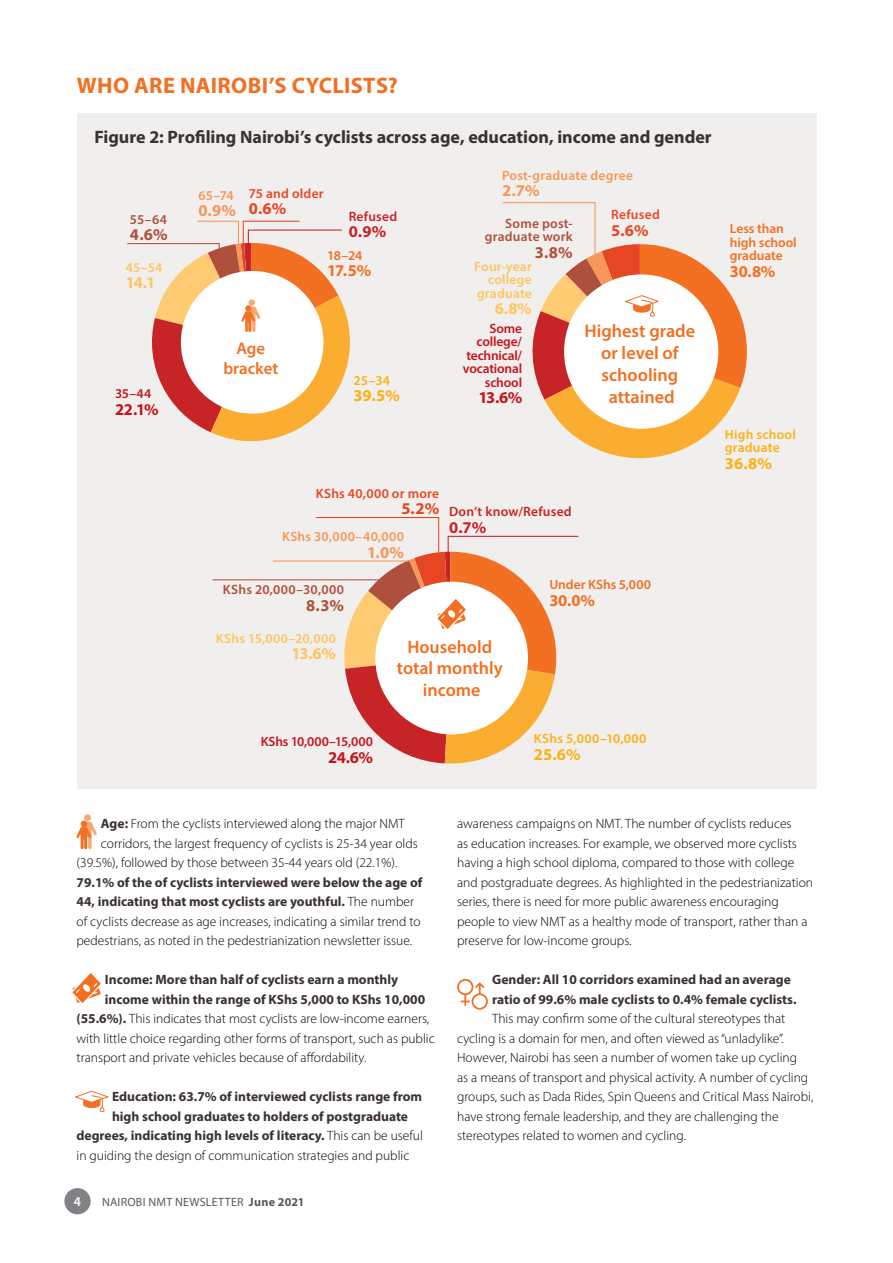
<style>
.page{position:relative;width:893px;height:1263px;background:#fff}
.page>*{position:absolute;margin:0;border:0;box-sizing:border-box;transform-origin:0 0}
.t1{font:700 22.5px "Myriad Pro";letter-spacing:.015em;color:#f36f21}
.t2{font:600 18.15px/21.8px "Myriad Pro";color:#f36f21;text-align:center}
.t3{font:700 18px "Myriad Pro";color:#3a3230}
.t4{font:600 18px/21.6px "Myriad Pro";color:#f36f21;text-align:center}
.t5{font:600 16.8px/20.2px "Myriad Pro";color:#f36f21;text-align:center}
.t6{font:700 16.5px "Myriad Pro";color:#f36f21}
.t7{font:700 16.5px "Myriad Pro";color:#fcb116}
.t8{font:700 16.5px "Myriad Pro";color:#c4161c}
.t9{font:700 16.5px "Myriad Pro";color:#fec561}
.t10{font:700 16.5px "Myriad Pro";color:#af503d}
.t11{font:700 16.5px "Myriad Pro";color:#f7975b}
.t12{font:700 16.5px "Myriad Pro";color:#e74622}
.t13{font:700 16.5px "Myriad Pro";color:#e84722}
.t14{font:700 16.5px "Myriad Pro";color:#c72427}
.t15{font:300 13.5px/19.5px "Myriad Pro";color:#000}
.t16{font:700 13.5px/19.5px "Myriad Pro";color:#3a3230}
.t17{font:600 13.5px/13.5px "Myriad Pro";letter-spacing:-.015em;color:#c4161c;text-align:right}
.t18{font:600 13.5px/13.5px "Myriad Pro";letter-spacing:.015em;color:#fec561;text-align:right}
.t19{font:600 13.5px/13.5px "Myriad Pro";letter-spacing:-.005em;color:#f36f21}
.t20{font:600 13.5px/18.5px "Myriad Pro";letter-spacing:.02em;color:#c72427}
.t21{font:600 13.5px/13.5px "Myriad Pro";letter-spacing:.015em;color:#af503d;text-align:right}
.t22{font:600 13.5px "Myriad Pro";letter-spacing:.015em;color:#f7975b}
.t23{font:600 13.5px/13.5px "Myriad Pro";letter-spacing:.015em;color:#fcb116}
.t24{font:600 13.5px "Myriad Pro";letter-spacing:.02em;color:#e74622}
.t25{font:600 13.5px "Myriad Pro";letter-spacing:.02em;color:#e84722}
.t26{font:600 13.5px "Myriad Pro";color:#fff}
.t27{font:12px "Myriad Pro";letter-spacing:.02em;color:#58595b}
.s1{color:#e74622}
.s2{font-weight:700;font-size:16.5px;color:#e74622}
.s3{font-weight:700;color:#3a3230}
.s4{font-weight:300;color:#000}
.s5{font-weight:700}
</style>
<div class="page">
<div style="left:64px;top:1188px;width:27px;height:26px;background:#808285;border-radius:50%"></div>
<div style="left:84px;top:814px;width:7px;height:7px;background:#f9a771;border-radius:50%"></div>
<svg style="left:76px;top:822px;width:21px;height:27px"></svg>
<svg style="left:457px;top:979px;width:31px;height:31px"></svg>
<svg style="left:75px;top:1090px;width:34px;height:22px"></svg>
<svg style="left:72px;top:973px;width:29px;height:30px"></svg>
<div style="left:77px;top:113px;width:739px;height:675px;background:#f1efed"></div>
<svg style="left:127px;top:220px;width:223px;height:222px"></svg>
<svg style="left:502px;top:202px;width:245px;height:257px"></svg>
<hr style="left:273px;top:560px;width:140px;height:2px;background:#f7975b">
<hr style="left:213px;top:579px;width:194px;height:1px;background:#b0503e">
<svg style="left:315px;top:517px;width:264px;height:247px"></svg>
<h1 class="t1" style="left:77px;top:71px;width:323px">WHO ARE NAIROBI’S CYCLISTS?</h1>
<h3 class="t3" style="left:94px;top:125px;width:619px">Figure 2: Profiling Nairobi’s cyclists across age, education, income and gender</h3>
<p class="t21" style="left:130px;top:212px;width:39px">55–64</p>
<p class="t10" style="left:130px;top:224px;width:39px">4.6%</p>
<p class="t18" style="left:126px;top:260px;width:38px">45–54</p>
<p class="t9" style="left:126px;top:272px;width:31px">14.1</p>
<p class="t22" style="left:198px;top:187px;width:37px">65–74</p>
<p class="t11" style="left:198px;top:200px;width:39px">0.9%</p>
<p class="t24" style="left:249px;top:185px;width:76px">75 and older</p>
<p class="t12" style="left:249px;top:198px;width:39px">0.6%</p>
<p class="t20" style="left:349px;top:206px;width:50px">Refused</p>
<p class="t19" style="left:327px;top:248px;width:37px">18–24</p>
<p class="t6" style="left:327px;top:260px;width:46px">17.5%</p>
<p class="t5" style="left:223px;top:338px;width:56px">Age bracket</p>
<p class="t23" style="left:354px;top:373px;width:38px">25–34</p>
<p class="t17" style="left:115px;top:387px;width:38px">35–44</p>
<p class="t7" style="left:354px;top:385px;width:48px">39.5%</p>
<p class="t8" style="left:115px;top:398px;width:45px">22.1%</p>
<p class="t22" style="left:502px;top:167px;width:132px">Post-graduate degree</p>
<p class="t11" style="left:502px;top:180px;width:39px">2.7%</p>
<p class="t25" style="left:611px;top:206px;width:50px">Refused</p>
<p class="t13" style="left:611px;top:219px;width:39px">5.6%</p>
<p class="t21" style="left:485px;top:216px;width:89px">Some post&shy;graduate work</p>
<p class="t10" style="left:535px;top:241px;width:39px">3.8%</p>
<p class="t18" style="left:474px;top:259px;width:59px">Four-year college graduate</p>
<p class="t9" style="left:495px;top:298px;width:38px">6.8%</p>
<p class="t17" style="left:463px;top:321px;width:61px">Some college/ technical/ vocational school</p>
<p class="t8" style="left:478px;top:387px;width:45px">13.6%</p>
<h2 class="t2" style="left:584px;top:320px;width:112px">Highest grade or level of schooling attained</h2>
<p class="t20" style="left:401px;top:484px;width:172px;text-indent:-86px"><span class="s1">KShs 40,000 or more<br></span><span class="s2">5.2%</span> Don’t know/Refused</p>
<p class="t14" style="left:449px;top:516px;width:39px">0.7%</p>
<p class="t22" style="left:282px;top:528px;width:123px">KShs 30,000–40,000</p>
<p class="t11" style="left:367px;top:542px;width:39px">1.0%</p>
<p class="t21" style="left:223px;top:582px;width:123px">KShs 20,000–30,000</p>
<p class="t10" style="left:306px;top:594px;width:39px">8.3%</p>
<p class="t18" style="left:216px;top:631px;width:121px">KShs 15,000–20,000</p>
<p class="t9" style="left:291px;top:643px;width:46px">13.6%</p>
<h3 class="t4" style="left:397px;top:635px;width:108px">Household total monthly income</h3>
<p class="t19" style="left:549px;top:578px;width:103px">Under KShs 5,000</p>
<p class="t6" style="left:549px;top:590px;width:47px">30.0%</p>
<p class="t19" style="left:730px;top:221px;width:68px">Less than high school graduate</p>
<p class="t6" style="left:730px;top:260px;width:47px">30.8%</p>
<p class="t23" style="left:725px;top:427px;width:73px">High school graduate</p>
<p class="t7" style="left:725px;top:453px;width:49px">36.8%</p>
<p class="t17" style="left:261px;top:735px;width:114px">KShs 10,000–15,000</p>
<p class="t8" style="left:328px;top:746px;width:46px">24.6%</p>
<p class="t23" style="left:534px;top:732px;width:114px">KShs 5,000–10,000</p>
<p class="t7" style="left:534px;top:744px;width:48px">25.6%</p>
<p class="t15" style="left:101px;top:814px;width:305px"><span class="s3">Age:</span> From the cyclists interviewed along the major NMT</p>
<p class="t15" style="left:101px;top:833px;width:318px">corridors, the largest frequency of cyclists is 25-34 year olds</p>
<p class="t15" style="left:77px;top:853px;width:322px">(39.5%), followed by those between 35-44 years old (22.1%).</p>
<p class="t15" style="left:77px;top:872px;width:348px"><span class="s3">79.1% of the of cyclists interviewed were below the age of 44, indicating that most cyclists are youthful.</span> The number of cyclists decrease as age increases, indicating a similar trend to pedestrians, as noted in the pedestrianization newsletter issue.</p>
<p class="t16" style="left:105px;top:969px;width:295px">Income: More than half of cyclists earn a monthly</p>
<p class="t16" style="left:105px;top:989px;width:322px">income within the range of KShs 5,000 to KShs 10,000</p>
<p class="t15" style="left:77px;top:1009px;width:354px"><span class="s3">(55.6%).</span> This indicates that most cyclists are low-income earners,</p>
<p class="t15" style="left:77px;top:1028px;width:360px">with little choice regarding other forms of transport, such as public</p>
<p class="t15" style="left:77px;top:1048px;width:291px">transport and private vehicles because of affordability.</p>
<p class="t16" style="left:112px;top:1086px;width:312px">Education: 63.7% of interviewed cyclists range from</p>
<p class="t16" style="left:112px;top:1106px;width:298px">high school graduates to holders of postgraduate</p>
<p class="t16" style="left:77px;top:1125px;width:348px">degrees, indicating high levels of literacy. <span class="s4">This can be useful</span></p>
<p class="t15" style="left:77px;top:1145px;width:334px">in guiding the design of communication strategies and public</p>
<p class="t26" style="left:74px;top:1193px;width:9px">4</p>
<p class="t27" style="left:102px;top:1194px;width:204px">NAIROBI NMT NEWSLETTER <span class="s5">June 2021</span></p>
<p class="t15" style="left:457px;top:814px;width:357px">awareness campaigns on NMT. The number of cyclists reduces<br>as education increases. For example, we observed more cyclists having a high school diploma, compared to those with college and postgraduate degrees. As highlighted in the pedestrianization series, there is need for more public awareness encouraging people to view NMT as a healthy mode of transport, rather than a preserve for low-income groups.</p>
<p class="t16" style="left:492px;top:969px;width:306px">Gender: All 10 corridors examined had an average ratio of 99.6% male cyclists to 0.4% female cyclists.</p>
<p class="t15" style="left:457px;top:1009px;width:358px;text-indent:35px">This may confirm some of the cultural stereotypes that cycling is a domain for men, and often viewed as “unladylike”.<br>However, Nairobi has seen a number of women take up cycling<br>as a means of transport and physical activity. A number of cycling groups, such as Dada Rides, Spin Queens and Critical Mass Nairobi, have strong female leadership, and they are challenging the stereotypes related to women and cycling.</p>
</div>
